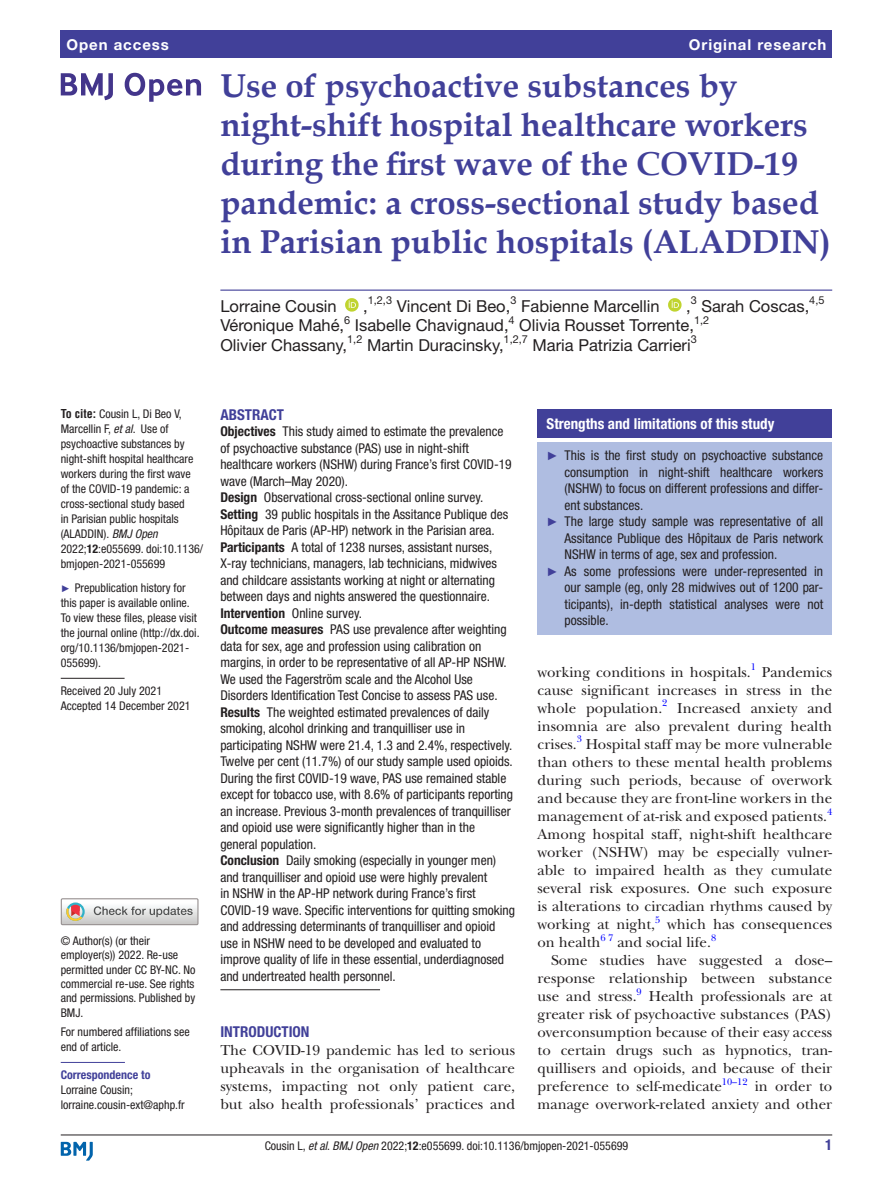
<style>
.page{position:relative;width:893px;height:1191px;background:#fff}
.page>*{position:absolute;margin:0;border:0;box-sizing:border-box;transform-origin:0 0}
.t1{font:700 33px/39px "Book Antiqua";color:#414099}
.t2{font:16.5px "Helvetica Neue LT Std";color:#231f20}
.t3{font:15px/18px "New Baskerville";color:#231f20;text-align:justify}
.t4{font:700 condensed 15px "Helvetica Neue LT Std";color:#fff}
.t5{font:700 15px "Helvetica Neue LT Std";letter-spacing:.065em;color:#fff}
.t6{font:700 condensed 15px "Helvetica Neue LT Std";color:#414099}
.t7{font:condensed 13.5px/16.5px "Helvetica Neue LT Std";color:#231f20}
.t8{font:condensed 12px/15px "Helvetica Neue LT Std";color:#231f20}
.t9{font:700 condensed 12px "Helvetica Neue LT Std";color:#414099}
.t10{font:10.95px "Helvetica Neue LT Std";color:#231f20}
.t11{font:9.9px "New Baskerville";color:#00f}
.s1{font-family:"Helvetica LT Std";font-weight:700}
.s2{font-style:italic}
.s3{font-weight:700}
.s4{font-family:"Arial";font-stretch:normal;font-size:9.75px;color:#414099}
.s5{font-family:"Arial";font-stretch:normal;font-size:12px;color:#414099}
</style>
<div class="page">
<hr style="left:61px;top:1134px;width:771px;height:1px;background:#231f20">
<svg style="left:61px;top:1141px;width:32px;height:19px"></svg>
<div style="left:61px;top:31px;width:771px;height:27px;background:#414099"></div>
<hr style="left:220px;top:289px;width:612px;height:2px;background:#414099">
<svg style="left:345px;top:298px;width:14px;height:14px"></svg>
<svg style="left:668px;top:298px;width:14px;height:14px"></svg>
<hr style="left:61px;top:678px;width:64px;height:1px;background:#231f20">
<hr style="left:61px;top:1062px;width:64px;height:1px;background:#414099">
<svg style="left:61px;top:73px;width:52px;height:27px"></svg>
<svg style="left:125px;top:73px;width:76px;height:29px"></svg>
<div style="left:61px;top:898px;width:138px;height:27px;border:1px solid #969090"></div>
<svg style="left:61px;top:898px;width:137px;height:26px"></svg>
<hr style="left:220px;top:989px;width:160px;height:1px;background:#231f20">
<div style="left:538px;top:409px;width:294px;height:29px;background:#414099"></div>
<div style="left:538px;top:442px;width:294px;height:192px;background:#afbde1"></div>
<p class="t5" style="left:66px;top:35px;width:104px">Open access</p>
<p class="t5" style="left:689px;top:35px;width:139px">Original research</p>
<h1 class="t1" style="left:220px;top:66px;width:612px">Use of psychoactive substances by night-shift hospital healthcare workers during the first wave of the COVID-19 pandemic: a cross-sectional study based in Parisian public hospitals (ALADDIN)</h1>
<p class="t2" style="left:220px;top:296px;width:118px">Lorraine Cousin</p>
<p class="t2" style="left:363px;top:296px;width:6px">,</p>
<p class="t10" style="left:368px;top:294px;width:26px">1,2,3</p>
<p class="t2" style="left:397px;top:296px;width:115px">Vincent Di Beo,</p>
<p class="t10" style="left:510px;top:294px;width:8px">3</p>
<p class="t2" style="left:521px;top:296px;width:140px">Fabienne Marcellin</p>
<p class="t10" style="left:691px;top:294px;width:8px">3</p>
<p class="t2" style="left:701px;top:296px;width:109px">Sarah Coscas,</p>
<p class="t10" style="left:809px;top:294px;width:17px">4,5</p>
<p class="t2" style="left:686px;top:296px;width:6px">,</p>
<p class="t2" style="left:220px;top:315px;width:125px">Véronique Mahé,</p>
<p class="t10" style="left:344px;top:313px;width:8px">6</p>
<p class="t2" style="left:355px;top:315px;width:155px">Isabelle Chavignaud,</p>
<p class="t10" style="left:509px;top:313px;width:8px">4</p>
<p class="t2" style="left:519px;top:315px;width:176px">Olivia Rousset Torrente,</p>
<p class="t10" style="left:694px;top:313px;width:17px">1,2</p>
<p class="t2" style="left:220px;top:335px;width:128px">Olivier Chassany,</p>
<p class="t10" style="left:347px;top:333px;width:17px">1,2</p>
<p class="t2" style="left:367px;top:335px;width:138px">Martin Duracinsky,</p>
<p class="t10" style="left:504px;top:333px;width:26px">1,2,7</p>
<p class="t2" style="left:533px;top:335px;width:160px">Maria Patrizia Carrieri</p>
<p class="t10" style="left:691px;top:333px;width:8px">3</p>
<p class="t8" style="left:61px;top:406px;width:144px"><span class="s1">To cite:</span> Cousin L, Di Beo V,<br>Marcellin F, <span class="s2">et al</span>. Use of psychoactive substances by night-shift hospital healthcare workers during the first wave<br>of the COVID-19 pandemic: a cross-sectional study based<br>in Parisian public hospitals (ALADDIN). <span class="s2">BMJ Open<br></span>2022;<span class="s3">12</span>:e055699. doi:10.1136/ bmjopen-2021-055699</p>
<p class="t8" style="left:61px;top:580px;width:140px"><span class="s4">►</span> Prepublication history for this paper is available online.<br>To view these files, please visit the journal online (http://dx.doi. org/10.1136/bmjopen-2021-<br>055699).</p>
<p class="t8" style="left:61px;top:683px;width:131px">Received 20 July 2021<br>Accepted 14 December 2021</p>
<p class="t8" style="left:61px;top:933px;width:136px;line-height:14.4px">© Author(s) (or their employer(s)) 2022. Re-use permitted under CC BY-NC. No commercial re-use. See rights and permissions. Published by<br>BMJ.</p>
<p class="t8" style="left:61px;top:1024px;width:130px">For numbered affiliations see end of article.</p>
<p class="t9" style="left:61px;top:1067px;width:91px">Correspondence to</p>
<p class="t8" style="left:61px;top:1082px;width:126px">Lorraine Cousin; lorraine.cousin-ext@aphp.fr</p>
<p class="t6" style="left:220px;top:405px;width:65px">ABSTRACT</p>
<p class="t7" style="left:220px;top:423px;width:296px"><span class="s3">Objectives</span> This study aimed to estimate the prevalence of psychoactive substance (PAS) use in night-shift healthcare workers (NSHW) during France’s first COVID-19 wave (March–May 2020).<br><span class="s3">Design</span> Observational cross-sectional online survey.<br><span class="s3">Setting</span> 39 public hospitals in the Assitance Publique des Hôpitaux de Paris (AP-HP) network in the Parisian area.<br><span class="s3">Participants</span> A total of 1238 nurses, assistant nurses, X-ray technicians, managers, lab technicians, midwives and childcare assistants working at night or alternating between days and nights answered the questionnaire.<br><span class="s3">Intervention</span> Online survey.<br><span class="s3">Outcome measures</span> PAS use prevalence after weighting data for sex, age and profession using calibration on margins, in order to be representative of all AP-HP NSHW.<br>We used the Fagerström scale and the Alcohol Use Disorders Identification Test Concise to assess PAS use.<br><span class="s3">Results</span> The weighted estimated prevalences of daily smoking, alcohol drinking and tranquilliser use in participating NSHW were 21.4, 1.3 and 2.4%, respectively.<br>Twelve per cent (11.7%) of our study sample used opioids.<br>During the first COVID-19 wave, PAS use remained stable except for tobacco use, with 8.6% of participants reporting an increase. Previous 3-month prevalences of tranquilliser and opioid use were significantly higher than in the general population.<br><span class="s3">Conclusion</span> Daily smoking (especially in younger men) and tranquilliser and opioid use were highly prevalent<br>in NSHW in the AP-HP network during France’s first COVID-19 wave. Specific interventions for quitting smoking and addressing determinants of tranquilliser and opioid use in NSHW need to be developed and evaluated to improve quality of life in these essential, underdiagnosed and undertreated health personnel.</p>
<p class="t6" style="left:220px;top:1023px;width:91px">INTRODUCTION</p>
<p class="t3" style="left:220px;top:1041px;width:296px">The COVID-19 pandemic has led to serious upheavals in the organisation of healthcare systems, impacting not only patient care, but also health professionals’ practices and</p>
<p class="t4" style="left:547px;top:414px;width:229px">Strengths and limitations of this study</p>
<p class="t7" style="left:547px;top:447px;width:278px"><span class="s5">►</span> This is the first study on psychoactive substance</p>
<p class="t7" style="left:565px;top:464px;width:260px">consumption in night-shift healthcare workers</p>
<p class="t7" style="left:565px;top:480px;width:260px">(NSHW) to focus on different professions and differ-</p>
<p class="t7" style="left:565px;top:497px;width:80px">ent substances.</p>
<p class="t7" style="left:547px;top:513px;width:278px"><span class="s5">►</span> The large study sample was representative of all</p>
<p class="t7" style="left:565px;top:530px;width:260px">Assitance Publique des Hôpitaux de Paris network</p>
<p class="t7" style="left:565px;top:546px;width:214px">NSHW in terms of age, sex and profession.</p>
<p class="t7" style="left:547px;top:563px;width:278px"><span class="s5">►</span> As some professions were under-represented in</p>
<p class="t7" style="left:565px;top:579px;width:260px">our sample (eg, only 28 midwives out of 1200 par-</p>
<p class="t7" style="left:565px;top:596px;width:260px">ticipants), in-depth statistical analyses were not</p>
<p class="t7" style="left:565px;top:612px;width:46px">possible.</p>
<p class="t3" style="left:538px;top:663px;width:296px">working conditions in hospitals.<sup>1</sup> Pandemics cause significant increases in stress in the whole population.</p>
<p class="t11" style="left:662px;top:697px;width:7px">2</p>
<p class="t3" style="left:538px;top:699px;width:296px;text-indent:140px">Increased anxiety and insomnia are also prevalent during health crises.</p>
<p class="t11" style="left:577px;top:733px;width:7px">3</p>
<p class="t3" style="left:538px;top:735px;width:296px;text-indent:48px">Hospital staff may be more vulnerable than others to these mental health problems during such periods, because of overwork and because they are front-line workers in the management of at-risk and exposed patients.</p>
<p class="t11" style="left:827px;top:805px;width:7px">4</p>
<p class="t3" style="left:538px;top:825px;width:296px">Among hospital staff, night-shift healthcare worker (NSHW) may be especially vulner&shy;able to impaired health as they cumulate several risk exposures. One such exposure is alterations to circadian rhythms caused by working at night,</p>
<p class="t11" style="left:655px;top:913px;width:7px">5</p>
<p class="t3" style="left:667px;top:915px;width:166px">which has consequences</p>
<p class="t11" style="left:601px;top:931px;width:14px">6 7</p>
<p class="t3" style="left:617px;top:933px;width:95px">and social life.</p>
<p class="t11" style="left:711px;top:931px;width:7px">8</p>
<p class="t3" style="left:538px;top:951px;width:296px;text-indent:14px">Some studies have suggested a dose– response relationship between substance use and stress.</p>
<p class="t3" style="left:538px;top:933px;width:64px">on health</p>
<p class="t11" style="left:637px;top:985px;width:7px">9</p>
<p class="t3" style="left:538px;top:987px;width:296px;text-indent:111px">Health professionals are at greater risk of psychoactive substances (PAS) overconsumption because of their easy access to certain drugs such as hypnotics, tran&shy;quillisers and opioids, and because of their preference to self-medicate</p>
<p class="t11" style="left:722px;top:1075px;width:27px">10–12</p>
<p class="t3" style="left:538px;top:1077px;width:296px;text-align:right">in order to<br>manage overwork-related anxiety and other</p>
<p class="t8" style="left:265px;top:1137px;width:365px">Cousin L, <span class="s2">et al</span>. <span class="s2">BMJ Open</span> 2022;<span class="s3">12</span>:e055699. doi:10.1136/bmjopen-2021-055699</p>
<p class="t6" style="left:825px;top:1135px;width:9px">1</p>
</div>
